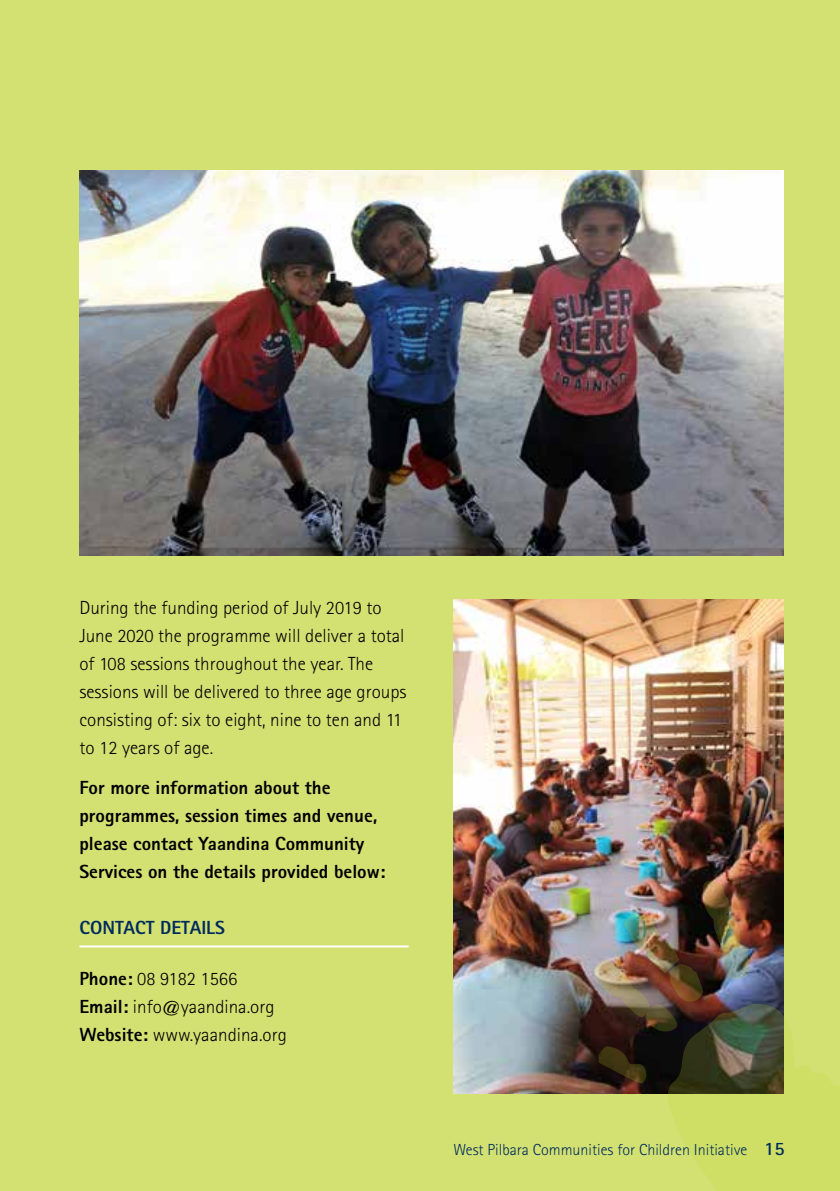
<style>
.page{position:relative;width:840px;height:1191px;background:#fff}
.page>*{position:absolute;margin:0;border:0;box-sizing:border-box;transform-origin:0 0}
.t1{font:300 19px/28px "Agfa Rotis Sans Serif";color:#000}
.t2{font:800 19px/28px "Agfa Rotis Sans Serif";color:#000}
.t3{font:800 19px "Agfa Rotis Sans Serif";color:#002b5c}
.t4{font:300 16px "Agfa Rotis Sans Serif";color:#002b5c}
.s1{font-weight:800}
.s2{font-weight:700;font-size:19px}
</style>
<div class="page">
<div style="left:0;top:0;width:839px;height:1191px;background:#d3e173"></div>
<hr style="left:79px;top:945px;width:329px;height:2px;background:#fff">
<img style="left:79px;top:170px;width:703px;height:386px">
<img style="left:453px;top:600px;width:329px;height:493px">
<img style="left:592px;top:879px;width:247px;height:312px">
<p class="t1" style="left:79px;top:594px;width:328px">During the funding period of July 2019 to June 2020 the programme will deliver a total of 108 sessions throughout the year. The sessions will be delivered to three age groups consisting of: six to eight, nine to ten and 11 to 12 years of age.</p>
<p class="t2" style="left:79px;top:773px;width:307px">For more information about the programmes, session times and venue, please contact Yaandina Community Services on the details provided below:</p>
<p class="t3" style="left:79px;top:915px;width:147px">CONTACT DETAILS</p>
<p class="t1" style="left:79px;top:964px;width:209px"><span class="s1">Phone:</span> 08 9182 1566<br><span class="s1">Email:</span> info@yaandina.org<br><span class="s1">Website:</span> www.yaandina.org</p>
<p class="t4" style="left:453px;top:1140px;width:332px">West Pilbara Communities for Children Initiative <span class="s2">15</span></p>
</div>
